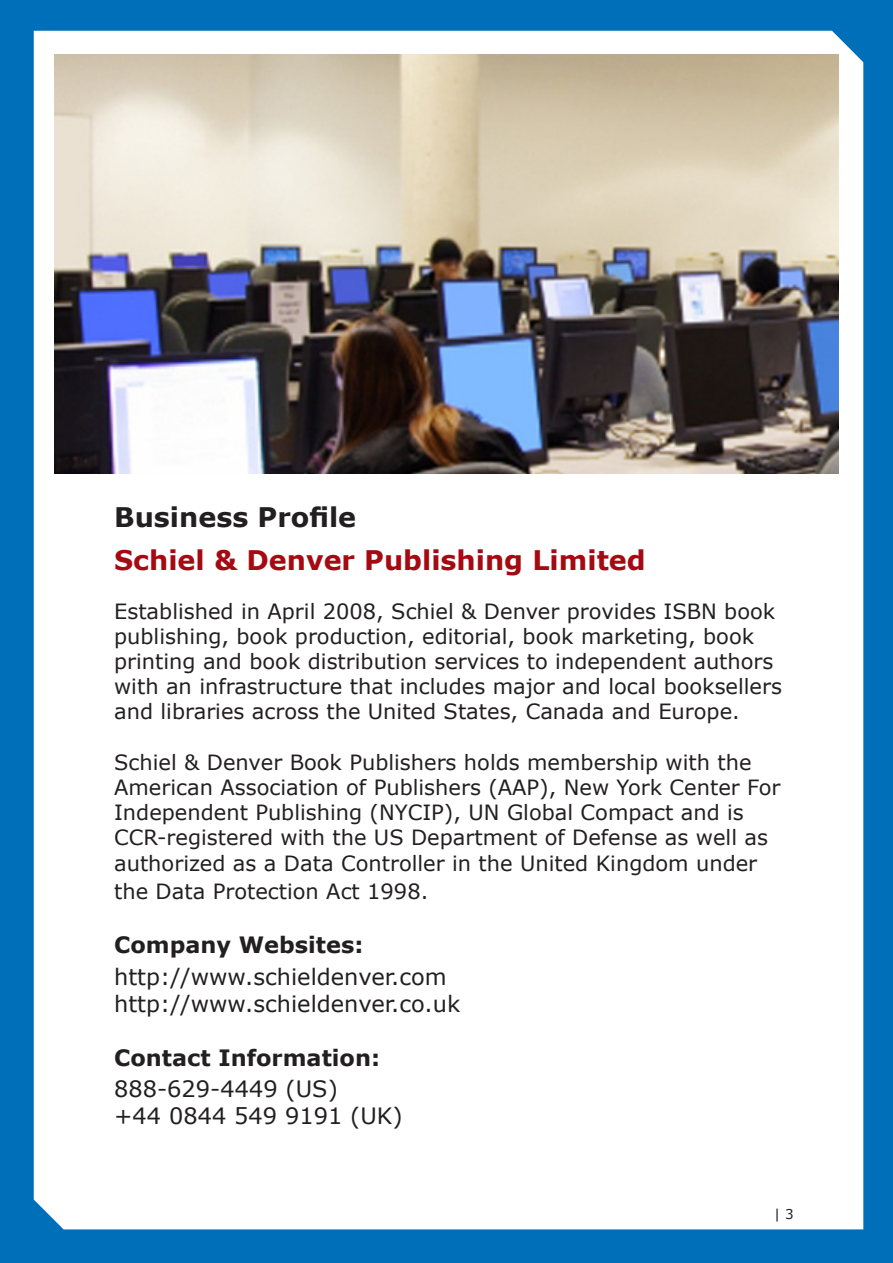
<style>
.page{position:relative;width:893px;height:1263px;background:#006fba}
.page>*{position:absolute;margin:0;border:0;box-sizing:border-box;transform-origin:0 0}
.Body_3{font:700 27px "Verdana";color:#a50a12}
.Body_3-2{font:700 27px "Verdana";color:#231f20}
.Body_4{font:22.5px "Verdana";color:#231f20}
.Body_4-2{font:700 22.5px "Verdana";color:#231f20}
.Body_4-3{font:21px/25.2px "Verdana";color:#231f20}
.Body{font:13.5px "Verdana";color:#231f20}
</style>
<div class="page">
<div style="left:34px;top:31px;width:829px;height:1198px;background:#fff"></div>
<img style="left:54px;top:54px;width:785px;height:419px">
<p class="Body_3-2" style="left:114px;top:500px;width:244px">Business Profile</p>
<p class="Body_3" style="left:114px;top:543px;width:533px">Schiel &amp; Denver Publishing Limited</p>
<p class="Body_4-3" style="left:114px;top:599px;width:669px">Established in April 2008, Schiel &amp; Denver provides ISBN book publishing, book production, editorial, book marketing, book printing and book distribution services to independent authors with an infrastructure that includes major and local booksellers and libraries across the United States, Canada and Europe.</p>
<p class="Body_4-3" style="left:114px;top:750px;width:668px">Schiel &amp; Denver Book Publishers holds membership with the American Association of Publishers (AAP), New York Center For Independent Publishing (NYCIP), UN Global Compact and is CCR-registered with the US Department of Defense as well as authorized as a Data Controller in the United Kingdom under</p>
<p class="Body_4-3" style="left:114px;top:879px;width:316px">the Data Protection Act 1998.</p>
<p class="Body_4-2" style="left:114px;top:930px;width:251px">Company Websites:</p>
<p class="Body_4" style="left:114px;top:962px;width:334px">http://www.schieldenver.com</p>
<p class="Body_4" style="left:114px;top:989px;width:348px">http://www.schieldenver.co.uk</p>
<p class="Body_4-2" style="left:114px;top:1043px;width:267px">Contact Information:</p>
<p class="Body_4" style="left:114px;top:1074px;width:225px">888-629-4449 (US)</p>
<p class="Body_4" style="left:114px;top:1101px;width:290px">+44 0844 549 9191 (UK)</p>
<p class="Body" style="left:774px;top:1206px;width:21px">| 3</p>
</div>
